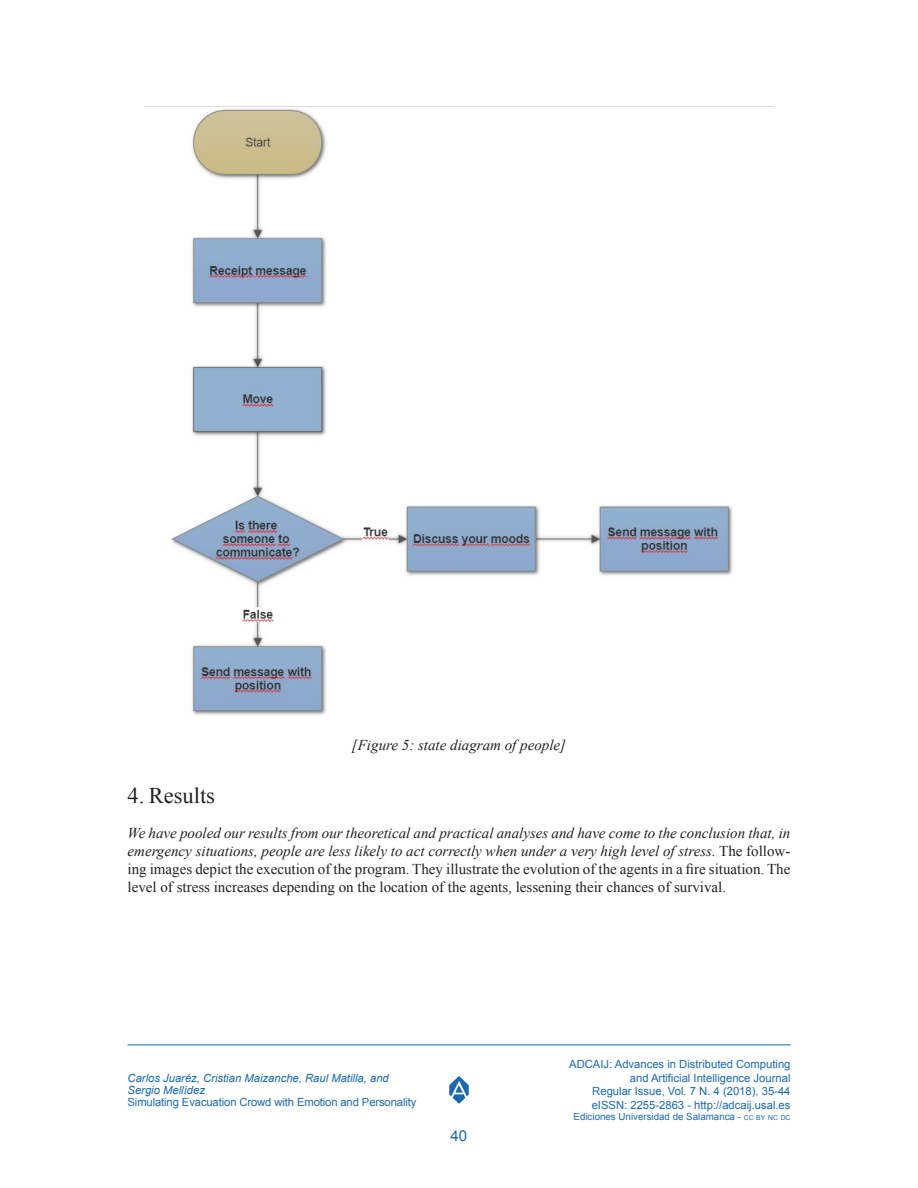
<style>
.page{position:relative;width:918px;height:1188px;background:#fff}
.page>*{position:absolute;margin:0;border:0;box-sizing:border-box;transform-origin:0 0}
._1Titulo{font:22.5px "Times New Roman";color:#231f20}
._5Texto1{font:15px/18px "Times New Roman";color:#231f20;text-align:justify}
._6PieFigura{font:italic 15px "Times New Roman";color:#231f20}
.t1{font:15px "Arial";color:#186ab2}
.t2{font:11.25px/13.5px "Arial";color:#186ab2;text-align:right}
.t3{font:italic 11.25px/12px "Arial";color:#186ab2}
.t4{font:9.75px "Arial";color:#186ab2}
.s1{font-style:italic}
.s2{font-size:6.9px}
</style>
<div class="page">
<svg style="left:449px;top:1076px;width:20px;height:28px"></svg>
<hr style="left:128px;top:1044px;width:663px;height:1px;background:#186ab2">
<img style="left:144px;top:106px;width:630px;height:609px">
<p class="_6PieFigura" style="left:352px;top:735px;width:216px">[Figure 5: state diagram of people]</p>
<p class="_1Titulo" style="left:128px;top:780px;width:89px">4. Results</p>
<p class="_5Texto1" style="left:128px;top:824px;width:664px"><span class="s1">We have pooled our results from our theoretical and practical analyses and have come to the conclusion that, in emergency situations, people are less likely to act correctly when under a very high level of stress.</span> The follow&shy;ing images depict the execution of the program. They illustrate the evolution of the agents in a fire situation. The level of stress increases depending on the location of the agents, lessening their chances of survival.</p>
<p class="t3" style="left:128px;top:1072px;width:263px">Carlos Juaréz, Cristian Maizanche, Raul Matilla, and<br>Sergio Mellídez</p>
<p class="t2" style="left:128px;top:1095px;width:290px">Simulating Evacuation Crowd with Emotion and Personality</p>
<p class="t1" style="left:451px;top:1126px;width:18px">40</p>
<p class="t2" style="left:569px;top:1058px;width:223px">ADCAIJ: Advances in Distributed Computing and Artificial Intelligence Journal<br>Regular Issue, Vol. 7 N. 4 (2018), 35-44 eISSN: 2255-2863 - http://adcaij.usal.es</p>
<p class="t4" style="left:574px;top:1111px;width:218px">Ediciones Universidad de Salamanca - <span class="s2">CC BY NC DC</span></p>
</div>
